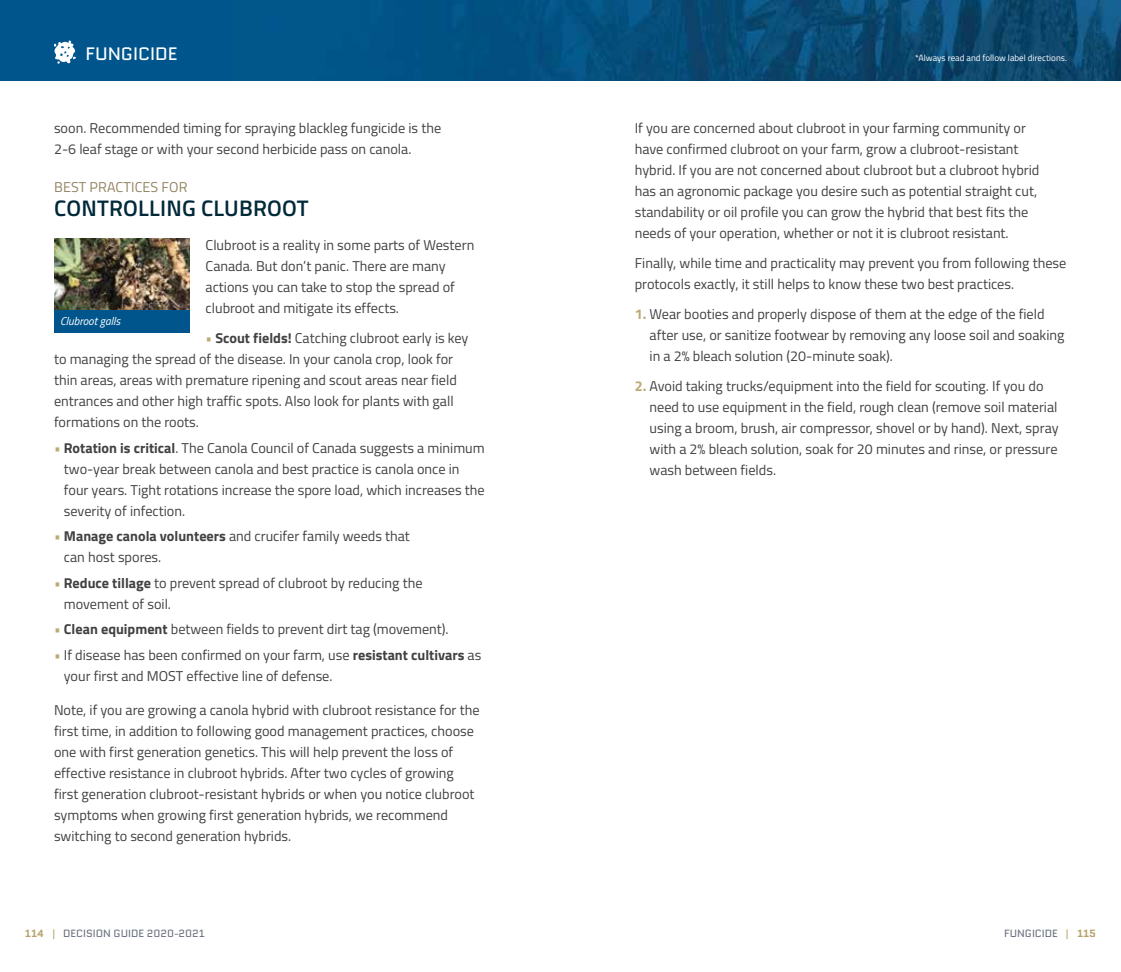
<style>
.page{position:relative;width:1121px;height:972px;background:#fff}
.page>*{position:absolute;margin:0;border:0;box-sizing:border-box;transform-origin:0 0}
.t1{font:600 22.5px "Titillium Web";letter-spacing:.01em;color:#00293a}
.t2{font:18px "Quantico";color:#fff}
.t3{font:14.25px/21px "Titillium Web";color:#414042}
.t4{font:14.25px "Titillium Web";letter-spacing:.01em;color:#938462}
.t5{font:italic 11.25px "Titillium Web";color:#fff}
.t6{font:10.5px "Quantico";color:#6c7481}
.t7{font:9px "Titillium Web";color:#fff}
.s1{color:#bdab75}
.s2{font-weight:700}
.s3{font-weight:700;color:#bdab75}
.s4{font-weight:700;color:#b7a369}
.s5{color:#b7a369}
</style>
<div class="page">
<div style="left:0;top:0;width:1120px;height:81px;background:#00568c"></div>
<img style="left:447px;top:0;width:673px;height:81px">
<svg style="left:54px;top:40px;width:22px;height:24px"></svg>
<img style="left:54px;top:238px;width:135px;height:72px">
<div style="left:54px;top:310px;width:135px;height:23px;background:#00568c"></div>
<p class="t2" style="left:86px;top:41px;width:94px">FUNGICIDE</p>
<p class="t3" style="left:54px;top:117px;width:389px">soon. Recommended timing for spraying blackleg fungicide is the<br>2-6 leaf stage or with your second herbicide pass on canola.</p>
<p class="t4" style="left:54px;top:176px;width:135px">BEST PRACTICES FOR</p>
<h1 class="t1" style="left:54px;top:191px;width:256px">CONTROLLING CLUBROOT</h1>
<p class="t3" style="left:206px;top:234px;width:270px">Clubroot is a reality in some parts of Western Canada. But don’t panic. There are many actions you can take to stop the spread of clubroot and mitigate its effects.</p>
<p class="t3" style="left:54px;top:327px;width:416px;text-indent:152px"><span class="s1">•</span> <span class="s2">Scout fields!</span> Catching clubroot early is key to managing the spread of the disease. In your canola crop, look for thin areas, areas with premature ripening and scout areas near field entrances and other high traffic spots. Also look for plants with gall formations on the roots.</p>
<p class="t3" style="left:64px;top:436px;width:422px;text-indent:-10px"><span class="s1">•</span> <span class="s2">Rotation is critical</span>. The Canola Council of Canada suggests a minimum two-year break between canola and best practice is canola once in four years. Tight rotations increase the spore load, which increases the severity of infection.</p>
<p class="t3" style="left:64px;top:525px;width:347px;text-indent:-10px"><span class="s1">•</span> <span class="s2">Manage canola volunteers</span> and crucifer family weeds that can host spores.</p>
<p class="t3" style="left:64px;top:571px;width:360px;text-indent:-10px"><span class="s1">•</span> <span class="s2">Reduce tillage</span> to prevent spread of clubroot by reducing the movement of soil.</p>
<p class="t3" style="left:54px;top:618px;width:396px"><span class="s1">•</span> <span class="s2">Clean equipment</span> between fields to prevent dirt tag (movement).</p>
<p class="t3" style="left:64px;top:643px;width:419px;text-indent:-10px"><span class="s1">•</span> If disease has been confirmed on your farm, use <span class="s2">resistant cultivars</span> as your first and MOST effective line of defense.</p>
<p class="t3" style="left:54px;top:699px;width:427px">Note, if you are growing a canola hybrid with clubroot resistance for the first time, in addition to following good management practices, choose one with first generation genetics. This will help prevent the loss of effective resistance in clubroot hybrids. After two cycles of growing first generation clubroot-resistant hybrids or when you notice clubroot symptoms when growing first generation hybrids, we recommend switching to second generation hybrids.</p>
<p class="t5" style="left:60px;top:313px;width:62px">Clubroot galls</p>
<p class="t7" style="left:915px;top:51px;width:153px">*Always read and follow label directions.</p>
<p class="t3" style="left:634px;top:117px;width:406px">If you are concerned about clubroot in your farming community or have confirmed clubroot on your farm, grow a clubroot-resistant hybrid. If you are not concerned about clubroot but a clubroot hybrid has an agronomic package you desire such as potential straight cut, standability or oil profile you can grow the hybrid that best fits the needs of your operation, whether or not it is clubroot resistant.</p>
<p class="t3" style="left:634px;top:252px;width:433px">Finally, while time and practicality may prevent you from following these protocols exactly, it still helps to know these two best practices.</p>
<p class="t3" style="left:649px;top:303px;width:416px;text-indent:-15px"><span class="s3">1.</span> Wear booties and properly dispose of them at the edge of the field after use, or sanitize footwear by removing any loose soil and soaking in a 2% bleach solution (20-minute soak).</p>
<p class="t3" style="left:649px;top:375px;width:410px;text-indent:-15px"><span class="s3">2.</span> Avoid taking trucks/equipment into the field for scouting. If you do need to use equipment in the field, rough clean (remove soil material using a broom, brush, air compressor, shovel or by hand). Next, spray with a 2% bleach solution, soak for 20 minutes and rinse, or pressure wash between fields.</p>
<p class="t6" style="left:25px;top:926px;width:181px"><span class="s4">114</span> <span class="s5">|</span> DECISION GUIDE 2020-2021</p>
<p class="t6" style="left:1004px;top:926px;width:93px">FUNGICIDE <span class="s5">|</span> <span class="s4">115</span></p>
</div>
